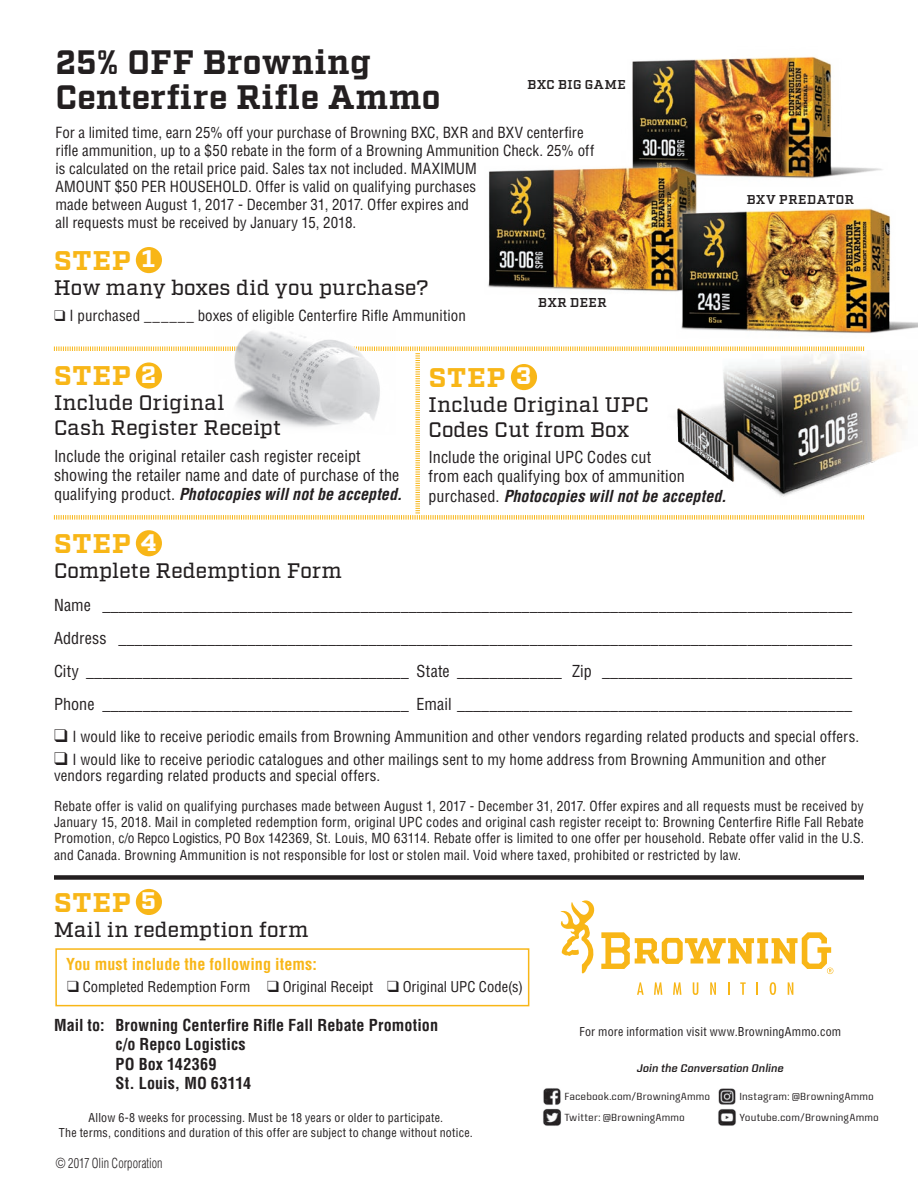
<style>
.page{position:relative;width:918px;height:1188px;background:#fff}
.page>*{position:absolute;margin:0;border:0;box-sizing:border-box;transform-origin:0 0}
.t1{font:700 33.9px/35.5px "Factoria";letter-spacing:.015em;color:#231f20}
.t2{font:700 27px "Factoria";letter-spacing:.03em;color:#f8b617;scale:1.05 1}
.t3{font:700 24px "Factoria";color:#fff;scale:1.05 1}
.t4{font:500 21px/25.2px "Factoria";letter-spacing:.01em;color:#231f20}
.t5{font:condensed 16.2px/19.4px "Helvetica";letter-spacing:.005em;color:#231f20}
.t6{font:700 condensed 16.2px/19.4px "Helvetica";letter-spacing:.01em;color:#231f20}
.t7{font:700 condensed 16.2px "Helvetica";letter-spacing:.005em;color:#f8b617}
.t8{font:condensed 15px/18px "Helvetica";letter-spacing:.005em;color:#231f20}
.t9{font:condensed 14.55px "Helvetica";color:#231f20}
.t10{font:condensed 13.5px/16.2px "Helvetica";letter-spacing:.015em;color:#231f20;text-align:justify}
.t11{font:300 condensed 13.5px "Helvetica";color:#231f20;scale:.9 1}
.t12{font:600 12.9px "Factoria";letter-spacing:.04em;color:#231f20}
.t13{font:condensed 12px/14.4px "Helvetica";letter-spacing:.02em;color:#231f20;text-align:center}
.t14{font:italic 500 10.5px "Kairos Sans W1 G";letter-spacing:-.005em;color:#231f20}
.t15{font:9.75px "Kairos Sans W1 G";letter-spacing:.005em;color:#231f20}
.s1{font-weight:700;font-style:italic}
</style>
<div class="page">
<div style="left:136px;top:530px;width:26px;height:26px;background:#f8b617;border-radius:50%"></div>
<img style="left:632px;top:56px;width:250px;height:123px">
<img style="left:864px;top:350px;width:44px;height:116px">
<img style="left:237px;top:330px;width:114px;height:16px">
<div style="left:54px;top:875px;width:810px;height:5px;background:#231f20"></div>
<svg style="left:54px;top:346px;width:810px;height:174px"></svg>
<div style="left:136px;top:247px;width:26px;height:26px;background:#f8b617;border-radius:50%"></div>
<div style="left:136px;top:362px;width:26px;height:27px;background:#f8b617;border-radius:50%"></div>
<div style="left:511px;top:364px;width:26px;height:26px;background:#f8b617;border-radius:50%"></div>
<img style="left:488px;top:145px;width:257px;height:146px">
<img style="left:655px;top:189px;width:263px;height:158px">
<div style="left:55px;top:948px;width:474px;height:58px;border:2px solid #f8b617"></div>
<svg style="left:561px;top:900px;width:34px;height:73px"></svg>
<svg style="left:601px;top:932px;width:232px;height:42px"></svg>
<svg style="left:637px;top:982px;width:7px;height:13px"></svg>
<svg style="left:654px;top:982px;width:8px;height:13px"></svg>
<svg style="left:673px;top:982px;width:8px;height:13px"></svg>
<svg style="left:693px;top:982px;width:5px;height:13px"></svg>
<svg style="left:710px;top:982px;width:6px;height:13px"></svg>
<svg style="left:728px;top:982px;width:1px;height:13px"></svg>
<svg style="left:740px;top:982px;width:6px;height:13px"></svg>
<svg style="left:756px;top:982px;width:2px;height:13px"></svg>
<svg style="left:770px;top:982px;width:6px;height:13px"></svg>
<svg style="left:788px;top:982px;width:5px;height:13px"></svg>
<div style="left:136px;top:889px;width:26px;height:26px;background:#f8b617;border-radius:50%"></div>
<img style="left:718px;top:1088px;width:18px;height:17px">
<img style="left:718px;top:1109px;width:18px;height:17px">
<img style="left:543px;top:1108px;width:18px;height:18px">
<img style="left:543px;top:1088px;width:18px;height:17px">
<p class="t1" style="left:56px;top:46px;width:387px">25% OFF Browning<br>Centerfire Rifle Ammo</p>
<p class="t12" style="left:528px;top:76px;width:100px">BXC BIG GAME</p>
<p class="t8" style="left:56px;top:123px;width:540px">For a limited time, earn 25% off your purchase of Browning BXC, BXR and BXV centerfire rifle ammunition, up to a $50 rebate in the form of a Browning Ammunition Check. 25% off is calculated on the retail price paid. Sales tax not included. MAXIMUM<br>AMOUNT $50 PER HOUSEHOLD. Offer is valid on qualifying purchases<br>made between August 1, 2017 - December 31, 2017. Offer expires and<br>all requests must be received by January 15, 2018.</p>
<p class="t3" style="left:142px;top:245px;width:14px">1</p>
<p class="t2" style="left:54px;top:244px;width:75px">STEP</p>
<p class="t4" style="left:54px;top:276px;width:376px">How many boxes did you purchase?</p>
<p class="t8" style="left:54px;top:306px;width:413px">❑ I purchased ______ boxes of eligible Centerfire Rifle Ammunition</p>
<p class="t12" style="left:538px;top:295px;width:70px">BXR DEER</p>
<p class="t3" style="left:141px;top:360px;width:16px">2</p>
<p class="t3" style="left:516px;top:362px;width:16px">3</p>
<p class="t2" style="left:54px;top:359px;width:75px">STEP</p>
<p class="t4" style="left:54px;top:391px;width:229px">Include Original<br>Cash Register Receipt</p>
<p class="t5" style="left:54px;top:446px;width:350px">Include the original retailer cash register receipt showing the retailer name and date of purchase of the qualifying product. <span class="s1">Photocopies will not be accepted.</span></p>
<p class="t2" style="left:429px;top:361px;width:75px">STEP</p>
<p class="t4" style="left:429px;top:393px;width:222px">Include Original UPC<br>Codes Cut from Box</p>
<p class="t5" style="left:429px;top:447px;width:300px">Include the original UPC Codes cut<br>from each qualifying box of ammunition purchased. <span class="s1">Photocopies will not be accepted.</span></p>
<p class="t12" style="left:747px;top:192px;width:109px">BXV PREDATOR</p>
<p class="t3" style="left:141px;top:528px;width:17px">4</p>
<p class="t2" style="left:54px;top:527px;width:75px">STEP</p>
<p class="t4" style="left:54px;top:559px;width:289px">Complete Redemption Form</p>
<p class="t5" style="left:54px;top:595px;width:800px">Name _____________________________________________________________________________________________</p>
<p class="t5" style="left:54px;top:628px;width:800px">Address ___________________________________________________________________________________________</p>
<p class="t5" style="left:54px;top:654px;width:800px;line-height:33px">City ________________________________________ State _____________ Zip _______________________________<br>Phone ______________________________________ Email _________________________________________________</p>
<p class="t8" style="left:54px;top:727px;width:807px">❑ I would like to receive periodic emails from Browning Ammunition and other vendors regarding related products and special offers.</p>
<p class="t8" style="left:54px;top:751px;width:774px;line-height:16.5px">❑ I would like to receive periodic catalogues and other mailings sent to my home address from Browning Ammunition and other vendors regarding related products and special offers.</p>
<p class="t10" style="left:54px;top:798px;width:812px">Rebate offer is valid on qualifying purchases made between August 1, 2017 - December 31, 2017. Offer expires and all requests must be received by January 15, 2018. Mail in completed redemption form, original UPC codes and original cash register receipt to: Browning Centerfire Rifle Fall Rebate Promotion, c/o Repco Logistics, PO Box 142369, St. Louis, MO 63114. Rebate offer is limited to one offer per household. Rebate offer valid in the U.S. and Canada. Browning Ammunition is not responsible for lost or stolen mail. Void where taxed, prohibited or restricted by law.</p>
<p class="t3" style="left:141px;top:887px;width:16px">5</p>
<p class="t2" style="left:54px;top:886px;width:75px">STEP</p>
<p class="t4" style="left:54px;top:918px;width:256px">Mail in redemption form</p>
<p class="t7" style="left:66px;top:954px;width:252px">You must include the following items:</p>
<p class="t9" style="left:67px;top:978px;width:457px">❑ Completed Redemption Form ❑ Original Receipt ❑ Original UPC Code(s)</p>
<p class="t6" style="left:116px;top:1015px;width:324px;text-indent:-62px">Mail to: Browning Centerfire Rifle Fall Rebate Promotion c/o Repco Logistics<br>PO Box 142369</p>
<p class="t6" style="left:116px;top:1073px;width:137px">St. Louis, MO 63114</p>
<p class="t13" style="left:59px;top:1110px;width:415px">Allow 6-8 weeks for processing. Must be 18 years or older to participate.<br>The terms, conditions and duration of this offer are subject to change without notice.</p>
<p class="t11" style="left:56px;top:1155px;width:120px">© 2017 Olin Corporation</p>
<p class="t13" style="left:579px;top:1024px;width:263px">For more information visit www.BrowningAmmo.com</p>
<p class="t14" style="left:637px;top:1061px;width:149px">Join the Conversation Online</p>
<p class="t15" style="left:739px;top:1090px;width:136px">Instagram: @BrowningAmmo</p>
<p class="t15" style="left:739px;top:1111px;width:141px">Youtube.com/BrowningAmmo</p>
<p class="t15" style="left:564px;top:1090px;width:147px">Facebook.com/BrowningAmmo</p>
<p class="t15" style="left:564px;top:1111px;width:122px">Twitter: @BrowningAmmo</p>
</div>
